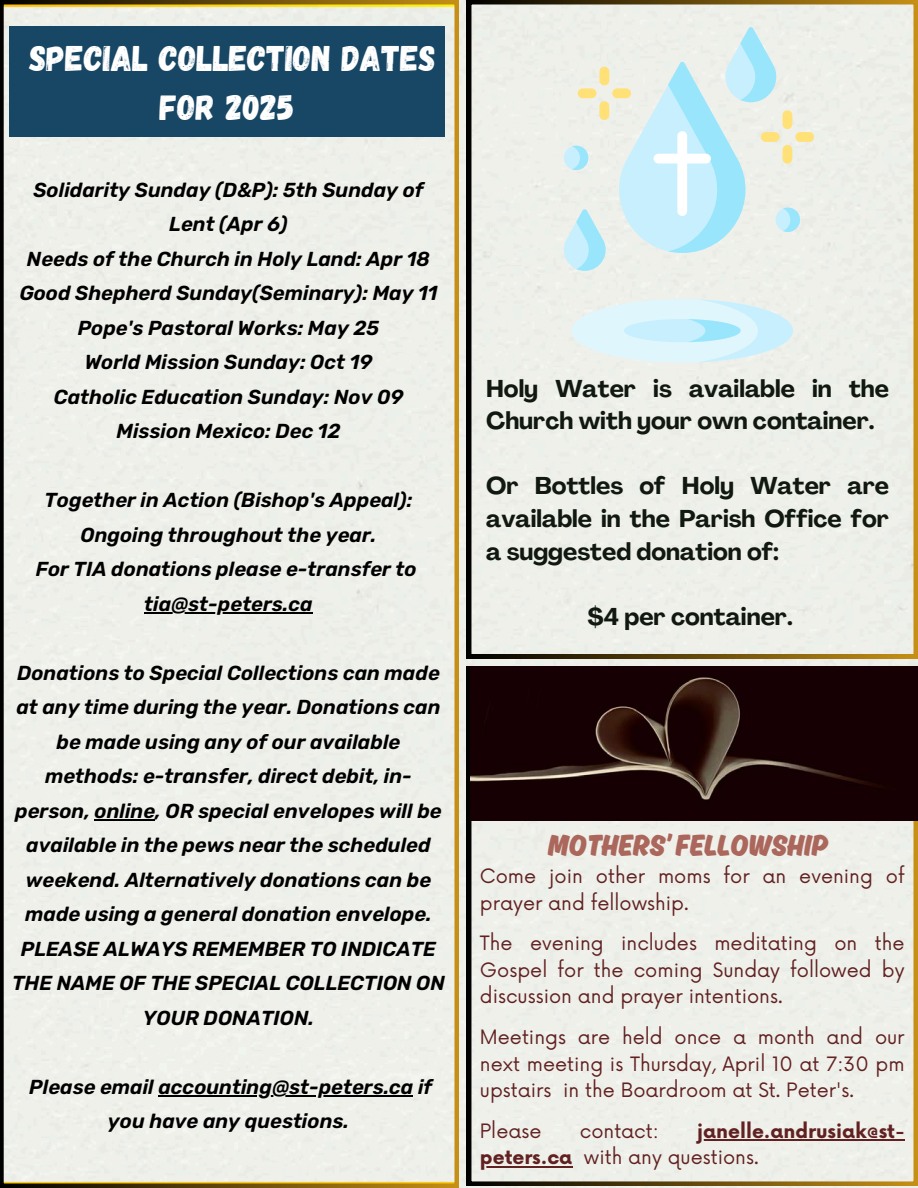
<style>
.page{position:relative;width:918px;height:1188px;background:#fff}
.page>*{position:absolute;margin:0;border:0;box-sizing:border-box;transform-origin:0 0}
.t1{font:35.7px/49.5px "Gagalin";color:#fff;text-align:center}
.t2{font:700 31.5px "Ahkio";color:#ab675c}
.t3{font:700 24px/32.7px "Agrandir";color:#101810}
.t4{font:italic 600 20.25px/34.5px "Rubik";color:#000;text-align:center}
.t5{font:19.35px/26.7px "Now";color:#612121;text-align:justify}
.t6{font:700 19.35px "Now";color:#612121}
.s1{font-weight:700}
</style>
<div class="page">
<div style="left:0;top:0;width:459px;height:1188px;background:#f0f0eb"></div>
<div style="left:9px;top:26px;width:436px;height:111px;background:#184765"></div>
<div style="left:467px;top:0;width:451px;height:658px;background:#eff0eb"></div>
<svg style="left:571px;top:299px;width:222px;height:64px;background:#d9f2f9"></svg>
<div style="left:795px;top:132px;width:19px;height:10px;background:#ffe177;border-radius:5px"></div>
<svg style="left:559px;top:27px;width:241px;height:244px;background:#dceeee"></svg>
<div style="left:467px;top:666px;width:451px;height:520px;background:#f0f0eb"></div>
<img style="left:470px;top:666px;width:448px;height:154px">
<hr style="left:144px;top:612px;width:169px;height:2px;background:#000">
<hr style="left:95px;top:819px;width:60px;height:2px;background:#000">
<hr style="left:158px;top:1095px;width:255px;height:2px;background:#000">
<hr style="left:697px;top:1139px;width:208px;height:2px;background:#612121">
<hr style="left:480px;top:1166px;width:92px;height:2px;background:#612121">
<h4 class="t1" style="left:30px;top:31px;width:408px">SPECIAL COLLECTION DATES<br>FOR 2025</h4>
<p class="t4" style="left:19px;top:172px;width:420px">Solidarity Sunday (D&amp;P): 5th Sunday of<br>Lent (Apr 6)<br>Needs of the Church in Holy Land: Apr 18<br>Good Shepherd Sunday(Seminary): May 11<br>Pope's Pastoral Works: May 25<br>World Mission Sunday: Oct 19<br>Catholic Education Sunday: Nov 09<br>Mission Mexico: Dec 12</p>
<h1 class="t4" style="left:36px;top:483px;width:382px">Together in Action (Bishop's Appeal):<br>Ongoing throughout the year.<br>For TIA donations please e-transfer to</h1>
<h4 class="t4" style="left:144px;top:586px;width:170px">tia@st-peters.ca</h4>
<h4 class="t4" style="left:16px;top:655px;width:426px">Donations to Special Collections can made at any time during the year. Donations can be made using any of our available methods: e-transfer, direct debit, in-</h4>
<h4 class="t4" style="left:12px;top:793px;width:434px">person, online, OR special envelopes will be available in the pews near the scheduled weekend. Alternatively donations can be made using a general donation envelope.<br>PLEASE ALWAYS REMEMBER TO INDICATE THE NAME OF THE SPECIAL COLLECTION ON YOUR DONATION.</h4>
<h4 class="t4" style="left:29px;top:1069px;width:404px">Please email accounting@st-peters.ca if</h4>
<h4 class="t4" style="left:108px;top:1104px;width:243px">you have any questions.</h4>
<p class="t3" style="left:486px;top:374px;width:405px">Holy Water is available in the<br>Church with your own container.</p>
<p class="t3" style="left:486px;top:472px;width:405px;text-align:justify">Or Bottles of Holy Water are available in the Parish Office for a suggested donation of:</p>
<h3 class="t3" style="left:588px;top:603px;width:207px">$4 per container.</h3>
<p class="t2" style="left:548px;top:826px;width:282px">MOTHERS’ FELLOWSHIP</p>
<h3 class="t5" style="left:480px;top:864px;width:426px">Come join other moms for an evening of prayer and fellowship.</h3>
<h3 class="t5" style="left:480px;top:931px;width:426px">The evening includes meditating on the Gospel for the coming Sunday followed by discussion and prayer intentions.</h3>
<p class="t5" style="left:480px;top:1025px;width:426px">Meetings are held once a month and our next meeting is Thursday, April 10 at 7:30 pm upstairs in the Boardroom at St. Peter's.</p>
<p class="t5" style="left:480px;top:1118px;width:63px">Please</p>
<p class="t5" style="left:580px;top:1118px;width:80px">contact:</p>
<h2 class="t6" style="left:697px;top:1120px;width:209px">janelle.andrusiak@st-</h2>
<p class="t5" style="left:480px;top:1145px;width:280px"><span class="s1">peters.ca</span> with any questions.</p>
</div>
